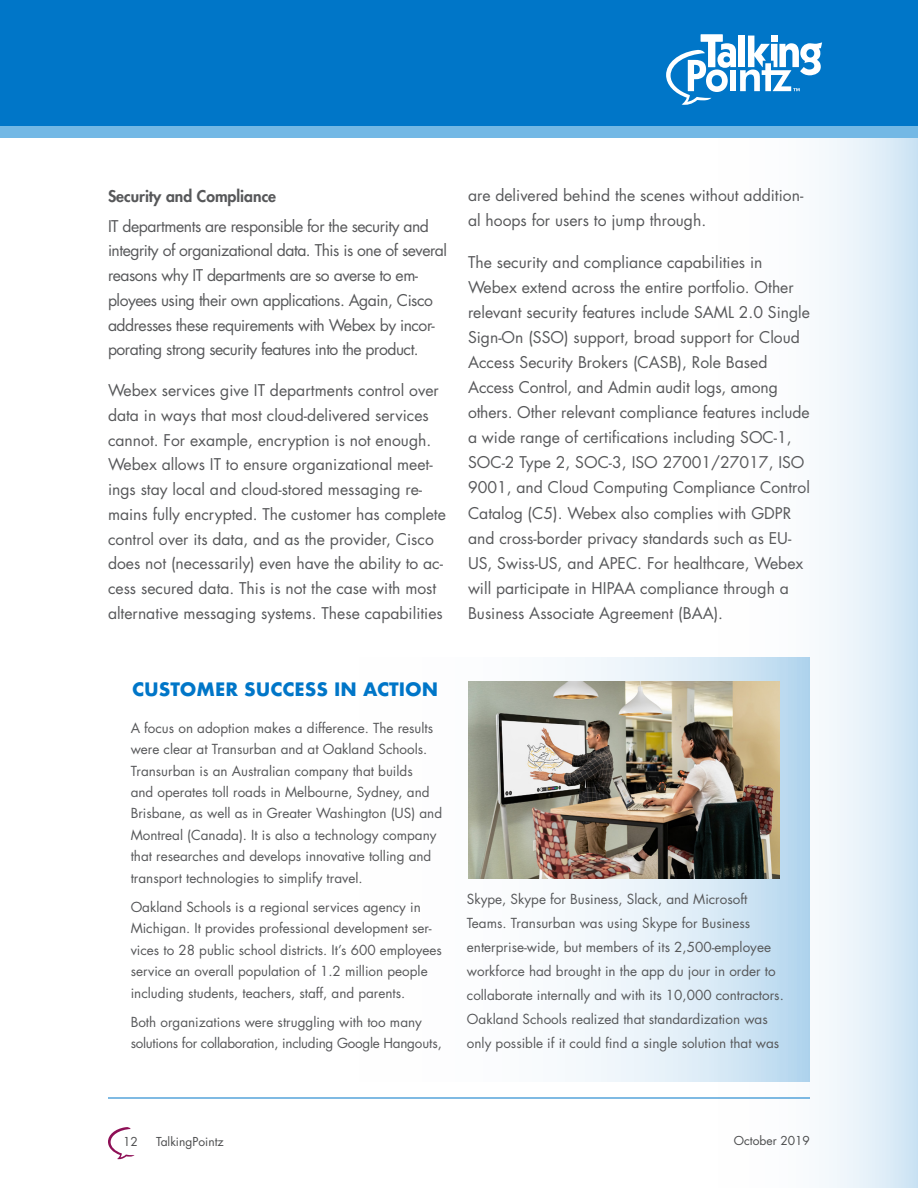
<style>
.page{position:relative;width:918px;height:1188px;background:#fff}
.page>*{position:absolute;margin:0;border:0;box-sizing:border-box;transform-origin:0 0}
.Sidebar-Subhead{font:700 18px "Futura";color:#0076c8}
.copy{font:15.75px/25px "Futura";color:#57585a}
.copy-2{font:15.75px/24.8px "Futura";letter-spacing:-.03em;color:#57585a}
.Bullets{font:800 15.75px "Futura";color:#57585a}
.Sidebar-copy{font:13.5px/21.5px "Futura";color:#57585a}
.Sidebar-copy-2{font:13.5px/21.5px "Futura";letter-spacing:-.02em;color:#57585a}
.t1{font:12px "Futura";color:#4b4c4d}
</style>
<div class="page">
<hr style="left:108px;top:1098px;width:702px;height:1px;background:#0076c8">
<svg style="left:108px;top:1127px;width:27px;height:33px"></svg>
<svg style="left:594px;top:138px;width:324px;height:1050px"></svg>
<div style="left:0;top:0;width:918px;height:133px;background:#0076c8"></div>
<svg style="left:666px;top:34px;width:156px;height:71px"></svg>
<div style="left:0;top:126px;width:918px;height:12px;background:#73b8e5"></div>
<svg style="left:468px;top:658px;width:342px;height:424px"></svg>
<img style="left:468px;top:682px;width:311px;height:197px">
<p class="Bullets" style="left:108px;top:185px;width:170px">Security and Compliance</p>
<p class="copy-2" style="left:108px;top:213px;width:341px">IT departments are responsible for the security and integrity of organizational data. This is one of several reasons why IT departments are so averse to em&shy;ployees using their own applications. Again, Cisco addresses these requirements with Webex by incor&shy;porating strong security features into the product.</p>
<p class="copy" style="left:108px;top:378px;width:339px">Webex services give IT departments control over data in ways that most cloud-delivered services cannot. For example, encryption is not enough.<br>Webex allows IT to ensure organizational meet&shy;ings stay local and cloud-stored messaging re&shy;mains fully encrypted. The customer has complete control over its data, and as the provider, Cisco does not (necessarily) even have the ability to ac&shy;cess secured data. This is not the case with most alternative messaging systems. These capabilities</p>
<p class="copy" style="left:468px;top:183px;width:337px">are delivered behind the scenes without addition&shy;al hoops for users to jump through.</p>
<p class="copy" style="left:468px;top:249px;width:344px">The security and compliance capabilities in Webex extend across the entire portfolio. Other relevant security features include SAML 2.0 Single Sign-On (SSO) support, broad support for Cloud Access Security Brokers (CASB), Role Based Access Control, and Admin audit logs, among others. Other relevant compliance features include a wide range of certifications including SOC-1, SOC-2 Type 2, SOC-3, ISO 27001/27017, ISO 9001, and Cloud Computing Compliance Control Catalog (C5). Webex also complies with GDPR and cross-border privacy standards such as EU-US, Swiss-US, and APEC. For healthcare, Webex will participate in HIPAA compliance through a Business Associate Agreement (BAA).</p>
<p class="Sidebar-Subhead" style="left:132px;top:676px;width:308px">CUSTOMER SUCCESS IN ACTION</p>
<p class="Sidebar-copy" style="left:131px;top:717px;width:313px">A focus on adoption makes a difference. The results were clear at Transurban and at Oakland Schools.<br>Transurban is an Australian company that builds<br>and operates toll roads in Melbourne, Sydney, and Brisbane, as well as in Greater Washington (US) and Montreal (Canada). It is also a technology company that researches and develops innovative tolling and transport technologies to simplify travel.</p>
<p class="Sidebar-copy" style="left:131px;top:896px;width:313px">Oakland Schools is a regional services agency in Michigan. It provides professional development ser&shy;vices to 28 public school districts. It’s 600 employees service an overall population of 1.2 million people including students, teachers, staff, and parents.</p>
<p class="Sidebar-copy-2" style="left:131px;top:1011px;width:313px">Both organizations were struggling with too many solutions for collaboration, including Google Hangouts,</p>
<p class="Sidebar-copy" style="left:467px;top:887px;width:318px;line-height:24.2px">Skype, Skype for Business, Slack, and Microsoft Teams. Transurban was using Skype for Business enterprise-wide, but members of its 2,500-employee workforce had brought in the app du jour in order to collaborate internally and with its 10,000 contractors.<br>Oakland Schools realized that standardization was only possible if it could find a single solution that was</p>
<p class="t1" style="left:123px;top:1134px;width:16px">12</p>
<p class="t1" style="left:156px;top:1134px;width:69px">TalkingPointz</p>
<p class="t1" style="left:734px;top:1132px;width:78px">October 2019</p>
</div>
